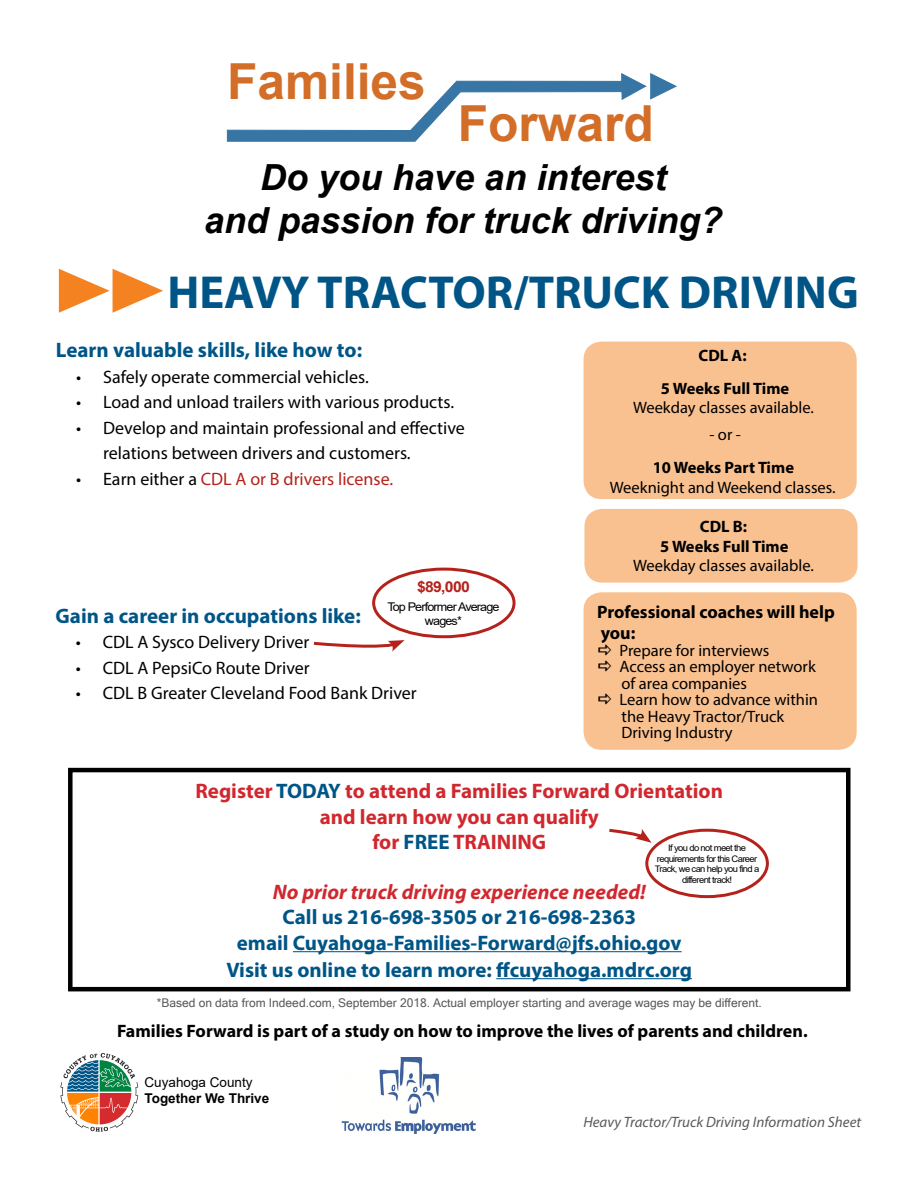
<style>
.page{position:relative;width:918px;height:1188px;background:#fff}
.page>*{position:absolute;margin:0;border:0;box-sizing:border-box;transform-origin:0 0}
.t1{font:700 49.65px "Arial";color:#d36e28}
.t2{font:700 46.5px "Myriad Pro";color:#005587}
.t3{font:italic 700 36px "Arial";color:#000}
.t4{font:700 21px "Myriad Pro";color:#005587}
.t5{font:700 21px "Myriad Pro";color:#d1282f}
.t6{font:italic 700 21px "Myriad Pro";color:#d1282f}
.t7{font:18px/25.5px "Myriad Pro";color:#000}
.t8{font:700 18px/21.6px "Myriad Pro";color:#000}
.t9{font:18px "Myriad Pro";color:#b5221c}
.t10{font:16.5px/16.5px "Myriad Pro";color:#000}
.t11{font:700 16.5px "Myriad Pro";color:#000}
.t12{font:italic 15px "Myriad Pro";color:#595959}
.t13{font:700 15px "Arial";color:#b5221c;scale:1.05 1}
.t14{font:700 13.5px "Arial";color:#000}
.t15{font:13.5px "Arial";color:#000}
.t16{font:12px "Microsoft Sans Serif";color:#595959}
.t17{font:12px "Arial";letter-spacing:-.07em;color:#000;scale:1.05 1}
.t18{font:9px/10.8px "Arial";letter-spacing:-.07em;color:#000;text-align:center;scale:1.05 1}
.s1{color:#000}
.s2{color:#005587}
</style>
<div class="page">
<svg style="left:227px;top:73px;width:450px;height:69px"></svg>
<svg style="left:59px;top:269px;width:104px;height:44px"></svg>
<div style="left:584px;top:592px;width:273px;height:158px;background:#fac190;border-radius:18px"></div>
<div style="left:372px;top:568px;width:144px;height:70px;border:3px solid #b5221c;border-radius:50%"></div>
<hr style="left:293px;top:951px;width:389px;height:1px;background:#005587">
<hr style="left:496px;top:978px;width:196px;height:1px;background:#005587">
<div style="left:68px;top:768px;width:782px;height:223px;border:4px solid #000"></div>
<svg style="left:60px;top:1053px;width:78px;height:79px"></svg>
<div style="left:645px;top:829px;width:124px;height:69px;border:3px solid #b5221c;border-radius:50%"></div>
<svg style="left:313px;top:640px;width:92px;height:12px"></svg>
<div style="left:584px;top:342px;width:273px;height:157px;background:#fac190;border-radius:18px"></div>
<div style="left:584px;top:509px;width:274px;height:74px;background:#fac190;border-radius:18px"></div>
<svg style="left:609px;top:828px;width:43px;height:15px"></svg>
<img style="left:341px;top:1058px;width:134px;height:76px">
<p class="t1" style="left:227px;top:47px;width:200px">Families</p>
<p class="t1" style="left:458px;top:88px;width:198px">Forward</p>
<p class="t3" style="left:260px;top:153px;width:408px">Do you have an interest</p>
<p class="t3" style="left:204px;top:196px;width:520px">and passion for truck driving?</p>
<p class="t2" style="left:167px;top:262px;width:693px">HEAVY TRACTOR/TRUCK DRIVING</p>
<p class="t4" style="left:56px;top:337px;width:308px">Learn valuable skills, like how to:</p>
<p class="t7" style="left:76px;top:364px;width:294px">• Safely operate commercial vehicles.</p>
<p class="t7" style="left:76px;top:389px;width:380px">• Load and unload trailers with various products.</p>
<p class="t7" style="left:103px;top:415px;width:363px;text-indent:-27px">• Develop and maintain professional and effective relations between drivers and customers.</p>
<p class="t9" style="left:76px;top:468px;width:319px"><span class="s1">• Earn either a</span> CDL A or B drivers license.</p>
<p class="t11" style="left:699px;top:344px;width:50px">CDL A:</p>
<p class="t11" style="left:661px;top:377px;width:130px">5 Weeks Full Time</p>
<p class="t10" style="left:633px;top:399px;width:182px">Weekday classes available.</p>
<p class="t10" style="left:709px;top:426px;width:33px">- or -</p>
<p class="t11" style="left:653px;top:457px;width:143px">10 Weeks Part Time</p>
<p class="t10" style="left:610px;top:478px;width:227px">Weeknight and Weekend classes.</p>
<p class="t13" style="left:417px;top:576px;width:52px">$89,000</p>
<p class="t17" style="left:387px;top:598px;width:108px">Top Performer Average</p>
<p class="t17" style="left:425px;top:613px;width:37px">wages*</p>
<p class="t4" style="left:56px;top:602px;width:307px">Gain a career in occupations like:</p>
<p class="t7" style="left:76px;top:629px;width:235px">• CDL A Sysco Delivery Driver</p>
<p class="t7" style="left:76px;top:655px;width:236px">• CDL A PepsiCo Route Driver</p>
<p class="t7" style="left:76px;top:680px;width:343px">• CDL B Greater Cleveland Food Bank Driver</p>
<p class="t11" style="left:700px;top:516px;width:49px">CDL B:</p>
<p class="t11" style="left:660px;top:536px;width:130px">5 Weeks Full Time</p>
<p class="t10" style="left:633px;top:557px;width:182px">Weekday classes available.</p>
<p class="t8" style="left:597px;top:600px;width:239px">Professional coaches will help you:</p>
<p class="t10" style="left:620px;top:642px;width:151px">Prepare for interviews</p>
<p class="t10" style="left:620px;top:658px;width:198px">Access an employer network of area companies</p>
<p class="t10" style="left:620px;top:691px;width:200px">Learn how to advance within the Heavy Tractor/Truck</p>
<p class="t10" style="left:622px;top:724px;width:113px">Driving Industry</p>
<p class="t5" style="left:195px;top:778px;width:529px">Register <span class="s2">TODAY</span> to attend a Families Forward Orientation</p>
<p class="t5" style="left:320px;top:803px;width:281px">and learn how you can qualify</p>
<p class="t5" style="left:372px;top:828px;width:175px">for <span class="s2">FREE</span> TRAINING</p>
<p class="t6" style="left:273px;top:878px;width:375px">No prior truck driving experience needed!</p>
<p class="t4" style="left:283px;top:904px;width:355px">Call us 216-698-3505 or 216-698-2363</p>
<p class="t4" style="left:237px;top:929px;width:446px">email Cuyahoga-Families-Forward@jfs.ohio.gov</p>
<p class="t4" style="left:226px;top:956px;width:467px">Visit us online to learn more: ffcuyahoga.mdrc.org</p>
<p class="t18" style="left:655px;top:842px;width:101px">If you do not meet the requirements for this Career<br>Track, we can help you find a different track!</p>
<p class="t16" style="left:157px;top:995px;width:606px">*Based on data from Indeed.com, September 2018. Actual employer starting and average wages may be different.</p>
<p class="t8" style="left:117px;top:1020px;width:692px">Families Forward is part of a study on how to improve the lives of parents and children.</p>
<p class="t15" style="left:145px;top:1073px;width:110px">Cuyahoga County</p>
<p class="t14" style="left:145px;top:1089px;width:126px">Together We Thrive</p>
<p class="t12" style="left:583px;top:1113px;width:279px">Heavy Tractor/Truck Driving Information Sheet</p>
</div>
